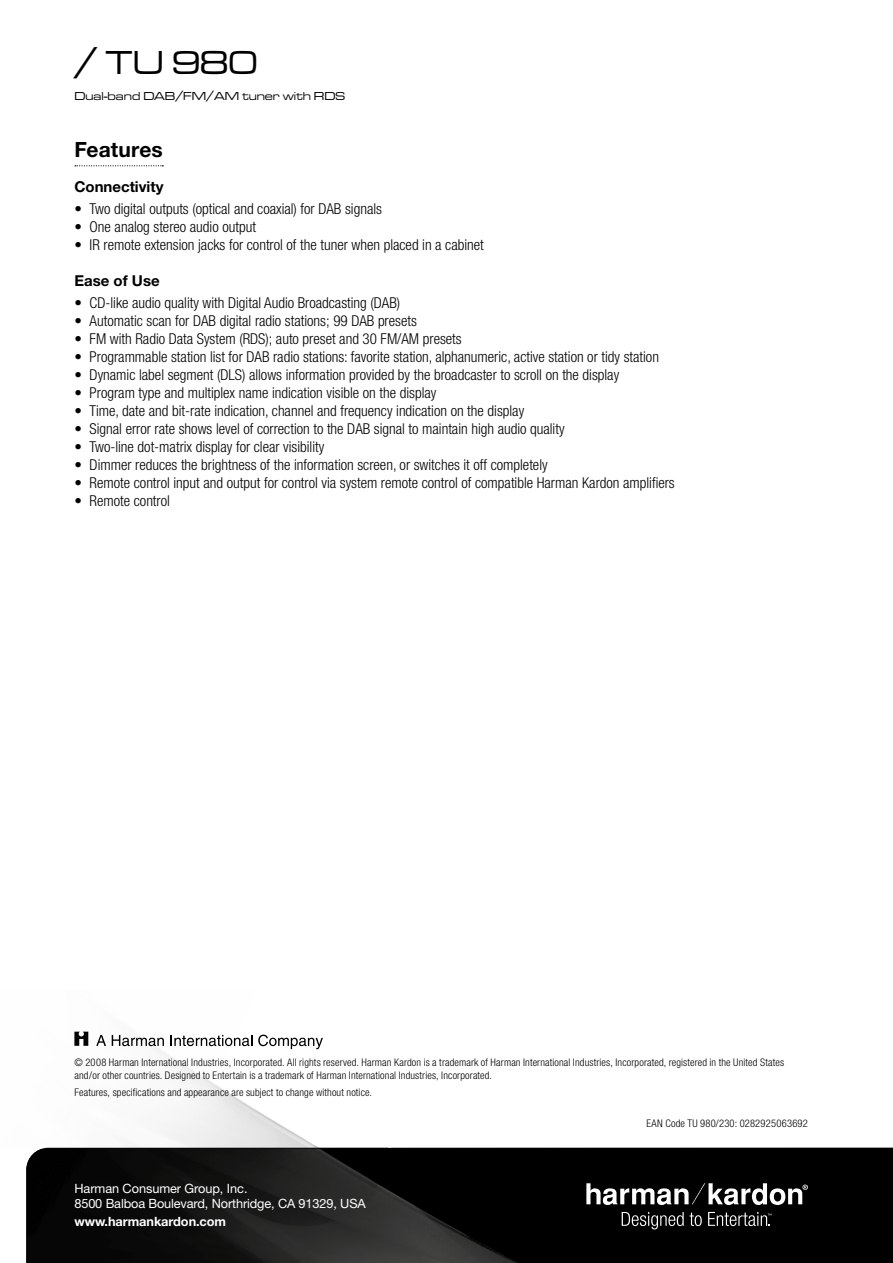
<style>
.page{position:relative;width:893px;height:1263px;background:#fff}
.page>*{position:absolute;margin:0;border:0;box-sizing:border-box;transform-origin:0 0}
.t1{font:34.5px "Microgramma EF Medium Extend";color:#000}
.t2{font:700 21px "Helvetica Neue";letter-spacing:.005em;color:#000}
.t3{font:300 condensed 15px "Helvetica Neue LT Com";color:#000}
.t4{font:700 15px "Helvetica Neue LT Com";color:#000}
.t5{font:12.75px/15px "Helvetica Neue LT Com";letter-spacing:-.01em;color:#fff}
.t6{font:700 12.75px "Helvetica Neue LT Com";letter-spacing:-.005em;color:#fff}
.t7{font:12px "Microgramma EF Medium Extend";color:#000}
.t8{font:300 condensed 10.5px/12.6px "Helvetica Neue";letter-spacing:.015em;color:#000}
.t9{font:300 condensed 10.5px "Helvetica Neue LT Com";letter-spacing:.025em;color:#000}
</style>
<div class="page">
<svg style="left:26px;top:1147px;width:867px;height:116px;background:#0d0d0d"></svg>
<img style="left:26px;top:1031px;width:377px;height:117px">
<img style="left:48px;top:1148px;width:339px;height:1px">
<svg style="left:622px;top:1212px;width:80px;height:17px"></svg>
<svg style="left:586px;top:1183px;width:222px;height:22px"></svg>
<svg style="left:708px;top:1212px;width:64px;height:14px"></svg>
<svg style="left:74px;top:1032px;width:14px;height:14px"></svg>
<svg style="left:96px;top:1035px;width:10px;height:11px"></svg>
<svg style="left:112px;top:1035px;width:52px;height:11px"></svg>
<svg style="left:171px;top:1035px;width:81px;height:11px"></svg>
<svg style="left:258px;top:1035px;width:65px;height:14px"></svg>
<svg style="left:75px;top:165px;width:88px;height:1px"></svg>
<h1 class="t1" style="left:74px;top:41px;width:185px">/ TU 980</h1>
<p class="t7" style="left:74px;top:88px;width:272px">Dual-band DAB/FM/AM tuner with RDS</p>
<h2 class="t2" style="left:74px;top:136px;width:90px">Features</h2>
<p class="t4" style="left:74px;top:177px;width:91px">Connectivity</p>
<p class="t3" style="left:74px;top:200px;width:309px">• Two digital outputs (optical and coaxial) for DAB signals</p>
<p class="t3" style="left:74px;top:218px;width:183px">• One analog stereo audio output</p>
<p class="t3" style="left:74px;top:236px;width:411px">• IR remote extension jacks for control of the tuner when placed in a cabinet</p>
<p class="t4" style="left:74px;top:271px;width:87px">Ease of Use</p>
<p class="t3" style="left:74px;top:294px;width:327px">• CD-like audio quality with Digital Audio Broadcasting (DAB)</p>
<p class="t3" style="left:74px;top:312px;width:344px">• Automatic scan for DAB digital radio stations; 99 DAB presets</p>
<p class="t3" style="left:74px;top:330px;width:389px">• FM with Radio Data System (RDS); auto preset and 30 FM/AM presets</p>
<p class="t3" style="left:74px;top:348px;width:586px">• Programmable station list for DAB radio stations: favorite station, alphanumeric, active station or tidy station</p>
<p class="t3" style="left:74px;top:366px;width:546px">• Dynamic label segment (DLS) allows information provided by the broadcaster to scroll on the display</p>
<p class="t3" style="left:74px;top:384px;width:363px">• Program type and multiplex name indication visible on the display</p>
<p class="t3" style="left:74px;top:402px;width:451px">• Time, date and bit-rate indication, channel and frequency indication on the display</p>
<p class="t3" style="left:74px;top:420px;width:492px">• Signal error rate shows level of correction to the DAB signal to maintain high audio quality</p>
<p class="t3" style="left:74px;top:438px;width:251px">• Two-line dot-matrix display for clear visibility</p>
<p class="t3" style="left:74px;top:456px;width:475px">• Dimmer reduces the brightness of the information screen, or switches it off completely</p>
<p class="t3" style="left:74px;top:474px;width:602px">• Remote control input and output for control via system remote control of compatible Harman Kardon amplifiers</p>
<p class="t3" style="left:74px;top:492px;width:97px">• Remote control</p>
<p class="t8" style="left:74px;top:1056px;width:711px">© 2008 Harman International Industries, Incorporated. All rights reserved. Harman Kardon is a trademark of Harman International Industries, Incorporated, registered in the United States and/or other countries. Designed to Entertain is a trademark of Harman International Industries, Incorporated.</p>
<p class="t8" style="left:74px;top:1085px;width:299px">Features, specifications and appearance are subject to change without notice.</p>
<p class="t5" style="left:74px;top:1181px;width:293px">Harman Consumer Group, Inc.<br>8500 Balboa Boulevard, Northridge, CA 91329, USA</p>
<p class="t6" style="left:74px;top:1213px;width:153px">www.harmankardon.com</p>
<p class="t9" style="left:646px;top:1117px;width:163px">EAN Code TU 980/230: 0282925063692</p>
</div>
